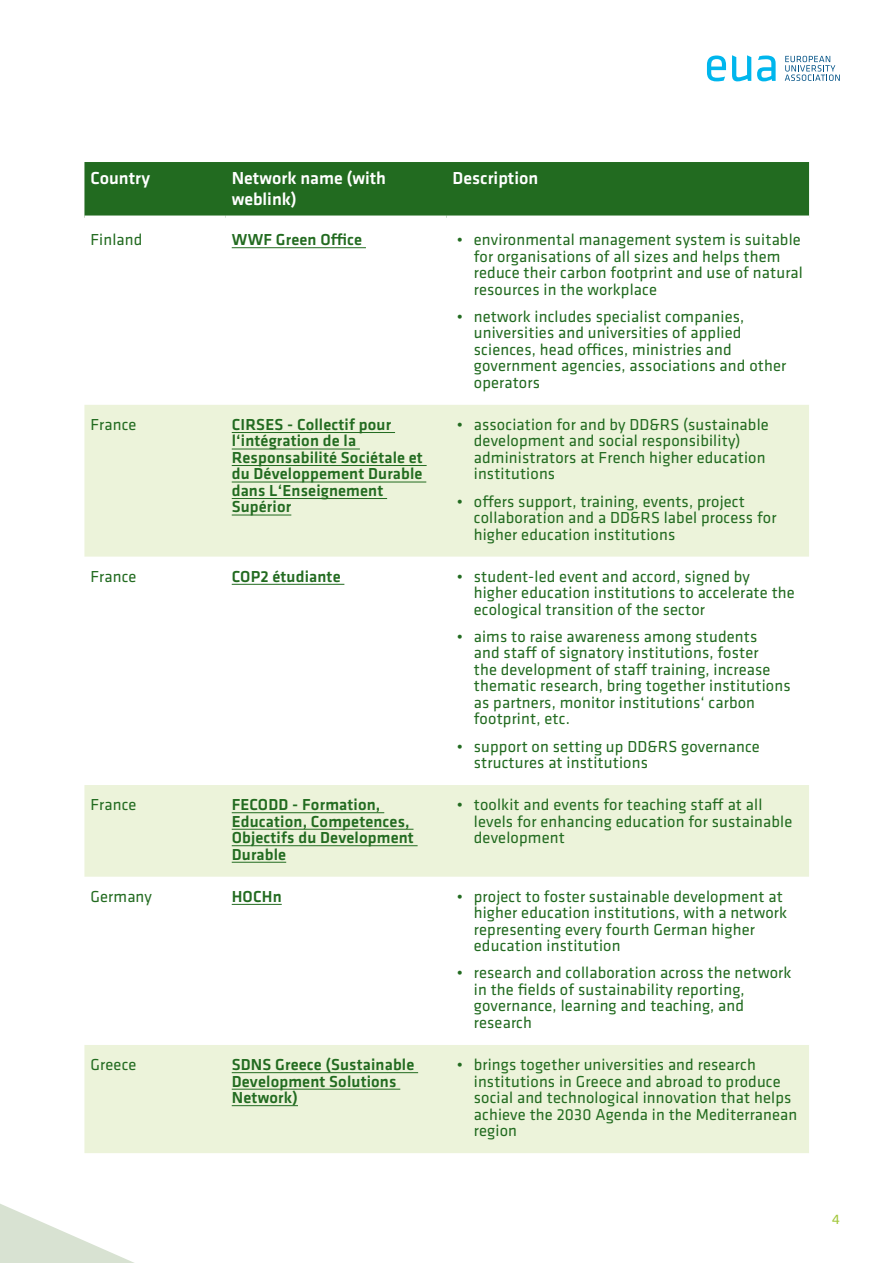
<style>
.page{position:relative;width:893px;height:1263px;background:#fff}
.page>*{position:absolute;margin:0;border:0;box-sizing:border-box;transform-origin:0 0}
.t1{font:500 18px/21px "Klavika Basic";color:#fff}
.t2{font:16.5px/16.5px "Klavika Basic";letter-spacing:.01em;color:#226b20}
.t3{font:500 16.5px/16.5px "Klavika Basic";letter-spacing:.01em;color:#226b20}
.t4{font:14.25px "Klavika Basic";color:#a2c73a}
</style>
<div class="page">
<svg style="left:732px;top:55px;width:19px;height:26px"></svg>
<svg style="left:707px;top:56px;width:19px;height:25px"></svg>
<svg style="left:757px;top:56px;width:19px;height:25px"></svg>
<svg style="left:785px;top:56px;width:55px;height:25px"></svg>
<svg style="left:0;top:1204px;width:134px;height:59px"></svg>
<div style="left:84px;top:162px;width:725px;height:54px;background:#226b20"></div>
<svg style="left:84px;top:405px;width:725px;height:748px"></svg>
<hr style="left:232px;top:247px;width:134px;height:1px;background:#226b20">
<hr style="left:232px;top:432px;width:163px;height:1px;background:#226b20">
<hr style="left:232px;top:449px;width:128px;height:1px;background:#226b20">
<hr style="left:232px;top:465px;width:195px;height:1px;background:#226b20">
<hr style="left:232px;top:482px;width:194px;height:1px;background:#226b20">
<hr style="left:232px;top:498px;width:155px;height:1px;background:#226b20">
<hr style="left:232px;top:515px;width:59px;height:1px;background:#226b20">
<hr style="left:232px;top:584px;width:112px;height:1px;background:#226b20">
<hr style="left:232px;top:812px;width:152px;height:1px;background:#226b20">
<hr style="left:232px;top:829px;width:181px;height:1px;background:#226b20">
<hr style="left:232px;top:845px;width:186px;height:1px;background:#226b20">
<hr style="left:232px;top:862px;width:54px;height:1px;background:#226b20">
<hr style="left:232px;top:904px;width:50px;height:1px;background:#226b20">
<hr style="left:232px;top:1072px;width:186px;height:1px;background:#226b20">
<hr style="left:232px;top:1089px;width:168px;height:1px;background:#226b20">
<hr style="left:232px;top:1105px;width:66px;height:1px;background:#226b20">
<p class="t1" style="left:90px;top:167px;width:61px">Country</p>
<p class="t1" style="left:232px;top:167px;width:156px">Network name (with weblink)</p>
<p class="t1" style="left:453px;top:167px;width:87px">Description</p>
<p class="t2" style="left:90px;top:231px;width:53px">Finland</p>
<p class="t3" style="left:232px;top:231px;width:132px">WWF Green Office</p>
<p class="t2" style="left:474px;top:231px;width:331px;text-indent:-17px">• environmental management system is suitable for organisations of all sizes and helps them reduce their carbon footprint and use of natural resources in the workplace</p>
<p class="t2" style="left:474px;top:308px;width:314px;text-indent:-17px">• network includes specialist companies, universities and universities of applied sciences, head offices, ministries and government agencies, associations and other operators</p>
<p class="t2" style="left:90px;top:416px;width:48px">France</p>
<p class="t3" style="left:232px;top:416px;width:193px">CIRSES - Collectif pour l‘intégration de la<br>Responsabilité Sociétale et du Développement Durable dans L‘Enseignement<br>Supérior</p>
<p class="t2" style="left:474px;top:416px;width:296px;text-indent:-17px">• association for and by DD&amp;RS (sustainable development and social responsibility) administrators at French higher education institutions</p>
<p class="t2" style="left:474px;top:492px;width:304px;text-indent:-17px">• offers support, training, events, project collaboration and a DD&amp;RS label process for higher education institutions</p>
<p class="t2" style="left:90px;top:567px;width:48px">France</p>
<p class="t3" style="left:232px;top:568px;width:110px">COP2 étudiante</p>
<p class="t2" style="left:474px;top:567px;width:323px;text-indent:-17px">• student-led event and accord, signed by higher education institutions to accelerate the ecological transition of the sector</p>
<p class="t2" style="left:474px;top:628px;width:318px;text-indent:-17px">• aims to raise awareness among students<br>and staff of signatory institutions, foster<br>the development of staff training, increase thematic research, bring together institutions as partners, monitor institutions‘ carbon footprint, etc.</p>
<p class="t2" style="left:474px;top:737px;width:287px;text-indent:-17px">• support on setting up DD&amp;RS governance structures at institutions</p>
<p class="t2" style="left:90px;top:796px;width:48px">France</p>
<p class="t3" style="left:232px;top:796px;width:184px">FECODD - Formation,<br>Education, Competences,<br>Objectifs du Development<br>Durable</p>
<p class="t2" style="left:474px;top:796px;width:320px;text-indent:-17px">• toolkit and events for teaching staff at all levels for enhancing education for sustainable development</p>
<p class="t2" style="left:90px;top:887px;width:63px">Germany</p>
<p class="t3" style="left:232px;top:888px;width:51px">HOCHn</p>
<p class="t2" style="left:474px;top:887px;width:315px;text-indent:-17px">• project to foster sustainable development at higher education institutions, with a network representing every fourth German higher education institution</p>
<p class="t2" style="left:474px;top:964px;width:319px;text-indent:-17px">• research and collaboration across the network in the fields of sustainability reporting, governance, learning and teaching, and research</p>
<p class="t2" style="left:90px;top:1056px;width:48px">Greece</p>
<p class="t3" style="left:232px;top:1056px;width:184px">SDNS Greece (Sustainable<br>Development Solutions<br>Network)</p>
<p class="t2" style="left:474px;top:1056px;width:325px;text-indent:-17px">• brings together universities and research institutions in Greece and abroad to produce social and technological innovation that helps achieve the 2030 Agenda in the Mediterranean region</p>
<p class="t4" style="left:832px;top:1210px;width:9px">4</p>
</div>
